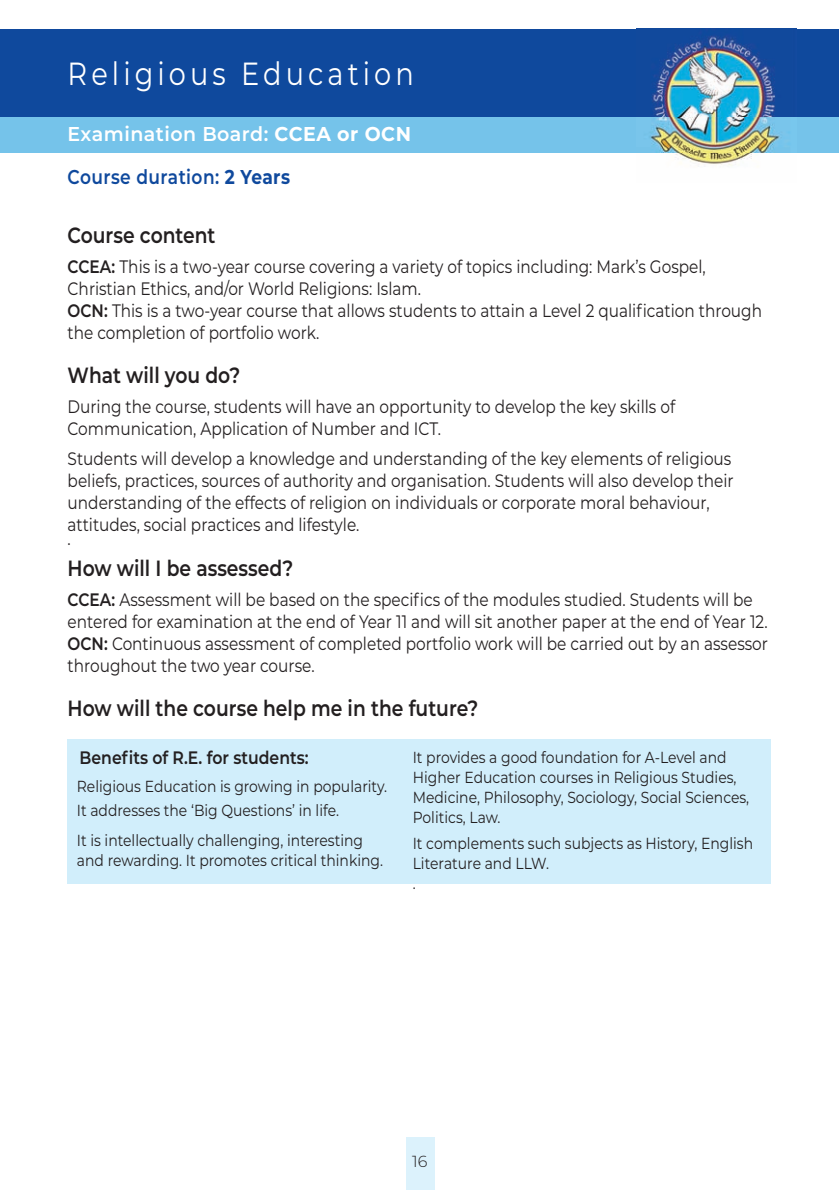
<style>
.page{position:relative;width:839px;height:1190px;background:#fff}
.page>*{position:absolute;margin:0;border:0;box-sizing:border-box;transform-origin:0 0}
.t1{font:32px "Montserrat";letter-spacing:.15em;color:#fff;scale:.85 1}
.t2{font:600 22px "Montserrat";color:#231f20;scale:.85 1}
.t3{font:600 20px "Montserrat";letter-spacing:.025em;color:#fff;scale:.95 1}
.t4{font:600 20px "Montserrat";letter-spacing:.025em;color:#0f499d;scale:.85 1}
.t5{font:18px/22px "Montserrat";color:#231f20;scale:.85 1}
.t6{font:600 18px "Montserrat";color:#231f20;scale:.87 1}
.t7{font:16px/20px "Montserrat";color:#231f20;scale:.87 1}
.t8{font:300 16px "Montserrat";color:#231f20}
.s1{font-weight:700}
.s2{font-weight:600}
</style>
<div class="page">
<div style="left:820px;top:95px;width:18px;height:58px;background:#75c3ea"></div>
<div style="left:406px;top:1137px;width:28px;height:53px;background:#dcf2fc"></div>
<div style="left:0;top:95px;width:837px;height:58px;background:#75c3ea"></div>
<div style="left:0;top:29px;width:838px;height:88px;background:#0f499d"></div>
<img style="left:636px;top:28px;width:159px;height:138px">
<div style="left:68px;top:739px;width:703px;height:144px;background:#d1eefb"></div>
<h1 class="t1" style="left:68px;top:61px;width:408px">Religious Education</h1>
<p class="t3" style="left:68px;top:126px;width:363px">Examination Board: <span class="s1">CCEA or OCN</span></p>
<p class="t4" style="left:68px;top:169px;width:263px">Course duration: <span class="s1">2 Years</span></p>
<p class="t2" style="left:68px;top:226px;width:175px">Course content</p>
<p class="t5" style="left:68px;top:257px;width:818px"><span class="s2">CCEA:</span> This is a two-year course covering a variety of topics including: Mark’s Gospel, Christian Ethics, and/or World Religions: Islam.<br><span class="s2">OCN:</span> This is a two-year course that allows students to attain a Level 2 qualification through the completion of portfolio work.</p>
<p class="t2" style="left:68px;top:366px;width:205px">What will you do?</p>
<p class="t5" style="left:68px;top:397px;width:716px">During the course, students will have an opportunity to develop the key skills of<br>Communication, Application of Number and ICT.</p>
<p class="t5" style="left:68px;top:449px;width:784px">Students will develop a knowledge and understanding of the key elements of religious beliefs, practices, sources of authority and organisation. Students will also develop their understanding of the effects of religion on individuals or corporate moral behaviour, attitudes, social practices and lifestyle.</p>
<p class="t5" style="left:68px;top:529px;width:5px">.</p>
<p class="t2" style="left:68px;top:560px;width:267px">How will I be assessed?</p>
<p class="t5" style="left:68px;top:590px;width:825px"><span class="s2">CCEA:</span> Assessment will be based on the specifics of the modules studied. Students will be entered for examination at the end of Year 11 and will sit another paper at the end of Year 12.<br><span class="s2">OCN:</span> Continuous assessment of completed portfolio work will be carried out by an assessor throughout the two year course.</p>
<p class="t2" style="left:68px;top:700px;width:484px">How will the course help me in the future?</p>
<p class="t6" style="left:80px;top:750px;width:265px">Benefits of R.E. for students:</p>
<p class="t7" style="left:77px;top:776px;width:358px;line-height:24px">Religious Education is growing in popularity.<br>It addresses the ‘Big Questions’ in life.</p>
<p class="t7" style="left:77px;top:832px;width:353px">It is intellectually challenging, interesting and rewarding. It promotes critical thinking.</p>
<p class="t7" style="left:412px;top:749px;width:388px">It provides a good foundation for A-Level and Higher Education courses in Religious Studies, Medicine, Philosophy, Sociology, Social Sciences, Politics, Law.</p>
<p class="t7" style="left:412px;top:835px;width:392px">It complements such subjects as History, English<br>Literature and LLW.<br>.</p>
<p class="t8" style="left:412px;top:1154px;width:17px">16</p>
</div>
